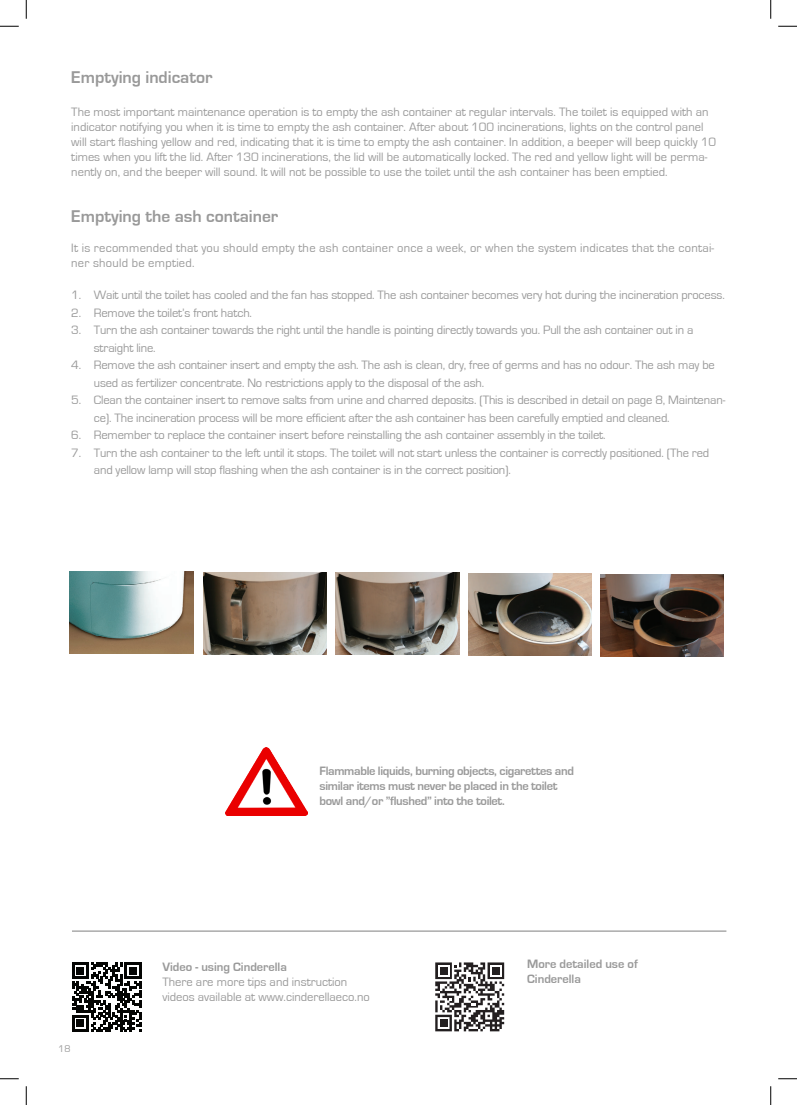
<style>
.page{position:relative;width:797px;height:1105px;background:#fff}
.page>*{position:absolute;margin:0;border:0;box-sizing:border-box;transform-origin:0 0}
.t1{font:700 17.5px "Eurostile";color:#999}
.t2{font:12.5px/15px "Eurostile";letter-spacing:-.01em;color:#999}
.t3{font:700 12.5px/15px "Eurostile";letter-spacing:-.025em;color:#999}
.t4{font:12.5px/15px "Eurostile";letter-spacing:.02em;color:#999}
.t5{font:700 12.5px/15px "Eurostile";color:#999}
.t6{font:10px "Eurostile";color:#999}
</style>
<div class="page">
<img style="left:70px;top:571px;width:124px;height:83px">
<img style="left:203px;top:572px;width:123px;height:82px">
<img style="left:336px;top:573px;width:123px;height:82px">
<img style="left:469px;top:573px;width:123px;height:83px">
<img style="left:600px;top:574px;width:124px;height:82px">
<div style="left:433px;top:960px;width:73px;height:74px;background:linear-gradient(to right,#fff,#fff)"></div>
<svg style="left:435px;top:962px;width:69px;height:69px"></svg>
<svg style="left:72px;top:962px;width:69px;height:69px"></svg>
<img style="left:226px;top:747px;width:81px;height:68px">
<hr style="left:72px;top:930px;width:654px;height:2px;background:#999">
<svg style="left:0;top:25px;width:19px;height:2px"></svg>
<svg style="left:778px;top:25px;width:19px;height:2px"></svg>
<svg style="left:0;top:1078px;width:19px;height:1px"></svg>
<svg style="left:778px;top:1078px;width:19px;height:1px"></svg>
<svg style="left:25px;top:0;width:2px;height:19px"></svg>
<svg style="left:25px;top:1086px;width:2px;height:19px"></svg>
<svg style="left:770px;top:0;width:1px;height:19px"></svg>
<svg style="left:770px;top:1086px;width:1px;height:19px"></svg>
<p class="t1" style="left:71px;top:68px;width:143px">Emptying indicator</p>
<p class="t2" style="left:71px;top:105px;width:646px">The most important maintenance operation is to empty the ash container at regular intervals. The toilet is equipped with an indicator notifying you when it is time to empty the ash container. After about 100 incinerations, lights on the control panel will start flashing yellow and red, indicating that it is time to empty the ash container. In addition, a beeper will beep quickly 10 times when you lift the lid. After 130 incinerations, the lid will be automatically locked. The red and yellow light will be perma&shy;nently on, and the beeper will sound. It will not be possible to use the toilet until the ash container has been emptied.</p>
<p class="t1" style="left:71px;top:206px;width:208px">Emptying the ash container</p>
<p class="t4" style="left:71px;top:240px;width:644px">It is recommended that you should empty the ash container once a week, or when the system indicates that the contai&shy;ner should be emptied.</p>
<p class="t2" style="left:71px;top:288px;width:655px">1. Wait until the toilet has cooled and the fan has stopped. The ash container becomes very hot during the incineration process.</p>
<p class="t2" style="left:71px;top:305px;width:182px">2. Remove the toilet’s front hatch.</p>
<p class="t2" style="left:94px;top:322px;width:601px;line-height:17.5px;text-indent:-22px">3. Turn the ash container towards the right until the handle is pointing directly towards you. Pull the ash container out in a straight line.</p>
<p class="t2" style="left:94px;top:357px;width:622px;line-height:17.5px;text-indent:-22px">4. Remove the ash container insert and empty the ash. The ash is clean, dry, free of germs and has no odour. The ash may be used as fertilizer concentrate. No restrictions apply to the disposal of the ash.</p>
<p class="t2" style="left:94px;top:392px;width:633px;line-height:17.5px;text-indent:-22px">5. Clean the container insert to remove salts from urine and charred deposits. (This is described in detail on page 8, Maintenan&shy;ce). The incineration process will be more efficient after the ash container has been carefully emptied and cleaned.</p>
<p class="t2" style="left:71px;top:428px;width:536px">6. Remember to replace the container insert before reinstalling the ash container assembly in the toilet.</p>
<p class="t2" style="left:94px;top:444px;width:617px;line-height:17.5px;text-indent:-22px">7. Turn the ash container to the left until it stops. The toilet will not start unless the container is correctly positioned. (The red and yellow lamp will stop flashing when the ash container is in the correct position).</p>
<p class="t3" style="left:319px;top:764px;width:256px">Flammable liquids, burning objects, cigarettes and similar items must never be placed in the toilet bowl and/or ”flushed” into the toilet.</p>
<p class="t6" style="left:58px;top:1043px;width:14px">18</p>
<p class="t5" style="left:162px;top:959px;width:126px">Video - using Cinderella</p>
<p class="t2" style="left:162px;top:975px;width:209px">There are more tips and instruction videos available at www.cinderellaeco.no</p>
<p class="t5" style="left:527px;top:957px;width:112px">More detailed use of<br>Cinderella</p>
</div>
